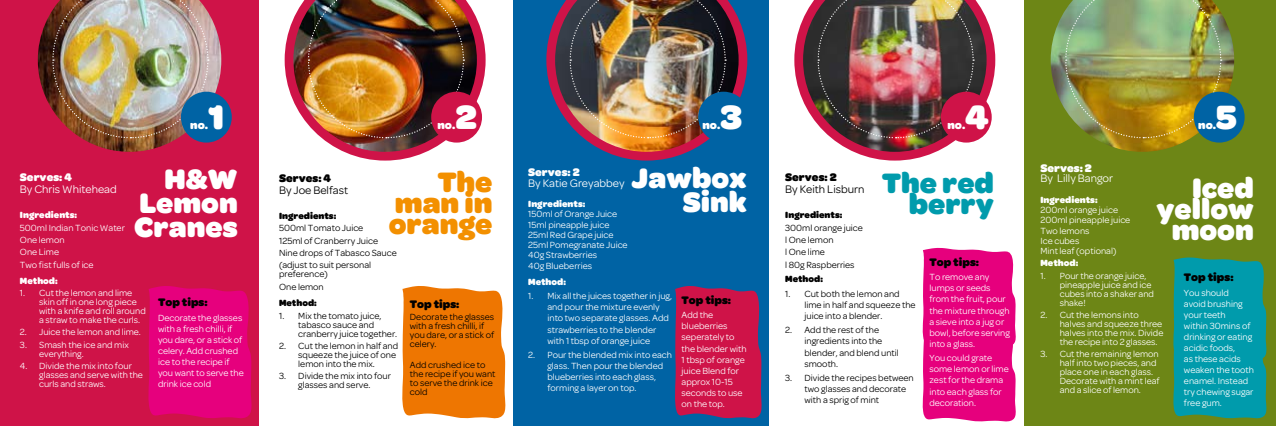
<style>
.page{position:relative;width:1276px;height:426px;background:#fff}
.page>*{position:absolute;margin:0;border:0;box-sizing:border-box;transform-origin:0 0}
.t1{font:900 36px "Omnes";color:#fff}
.t2{font:900 29.9px/24px "Omnes";color:#fff;text-align:right}
.t3{font:900 29.9px/21px "Omnes";color:#f39000;text-align:justify}
.t4{font:900 29.9px/21px "Omnes";color:#009bac;text-align:right}
.t5{font:900 12px "Omnes";color:#fff}
.t6{font:900 11.7px "Omnes";color:#000}
.t7{font:11.7px "Omnes";color:#fff}
.t8{font:11.7px "Omnes";color:#000}
.t9{font:900 11.7px "Omnes";color:#fff}
.t10{font:9.5px/11.1px "Omnes";color:#fff}
.t11{font:9.5px/8.9px "Omnes";color:#000}
.t12{font:900 9.5px "Omnes";color:#fff}
.t13{font:900 9.5px "Omnes";color:#000}
</style>
<div class="page">
<div style="left:513px;top:0;width:255px;height:425px;background:#0063a4"></div>
<div style="left:1024px;top:0;width:252px;height:425px;background:#6d8616"></div>
<div style="left:0;top:0;width:259px;height:425px;background:#cf1348"></div>
<svg style="left:148px;top:286px;width:104px;height:132px;background:#e40179"></svg>
<svg style="left:402px;top:286px;width:104px;height:132px;background:#ef7f12"></svg>
<svg style="left:1173px;top:257px;width:94px;height:161px;background:#0699a3"></svg>
<svg style="left:37px;top:11px;width:193px;height:141px"></svg>
<img style="left:1050px;top:12px;width:193px;height:140px">
<svg style="left:285px;top:0;width:200px;height:160px"></svg>
<img style="left:52px;top:0;width:157px;height:139px">
<img style="left:1064px;top:0;width:158px;height:139px">
<img style="left:307px;top:0;width:158px;height:139px">
<div style="left:181px;top:92px;width:51px;height:50px;background:#0063a4;border-radius:50%"></div>
<div style="left:1193px;top:92px;width:51px;height:50px;background:#0063a4;border-radius:50%"></div>
<div style="left:431px;top:92px;width:51px;height:50px;background:#cf1348;border-radius:50%"></div>
<svg style="left:546px;top:0;width:201px;height:160px"></svg>
<svg style="left:794px;top:0;width:201px;height:160px"></svg>
<img style="left:569px;top:0;width:157px;height:139px">
<img style="left:817px;top:0;width:157px;height:139px">
<div style="left:698px;top:92px;width:51px;height:50px;background:#0063a4;border-radius:50%"></div>
<div style="left:941px;top:92px;width:50px;height:50px;background:#cf1348;border-radius:50%"></div>
<div style="left:922px;top:247px;width:94px;height:174px;background:#e6007d"></div>
<svg style="left:675px;top:286px;width:87px;height:132px;background:#c1184e"></svg>
<h1 class="t1" style="left:208px;top:96px;width:17px">1</h1>
<p class="t5" style="left:190px;top:118px;width:19px">no.</p>
<h1 class="t1" style="left:455px;top:96px;width:23px">2</h1>
<p class="t5" style="left:437px;top:118px;width:19px">no.</p>
<h1 class="t1" style="left:720px;top:96px;width:23px">3</h1>
<p class="t5" style="left:702px;top:118px;width:19px">no.</p>
<h1 class="t1" style="left:965px;top:96px;width:25px">4</h1>
<p class="t5" style="left:947px;top:118px;width:19px">no.</p>
<h1 class="t1" style="left:1216px;top:96px;width:22px">5</h1>
<p class="t5" style="left:1198px;top:118px;width:19px">no.</p>
<p class="t9" style="left:1040px;top:161px;width:53px">Serves: 2</p>
<p class="t7" style="left:1040px;top:172px;width:74px">By Lilly Bangor</p>
<p class="t12" style="left:1040px;top:194px;width:59px">Ingredients:</p>
<p class="t10" style="left:1040px;top:205px;width:91px;line-height:10.2px">200ml orange juice<br>200ml pineapple juice<br>Two lemons<br>Ice cubes<br>Mint leaf (optional)</p>
<p class="t12" style="left:1040px;top:257px;width:39px">Method:</p>
<p class="t10" style="left:1059px;top:271px;width:96px;line-height:8.9px;text-indent:-19px">1. Pour the orange juice, pineapple juice and ice cubes into a shaker and shake!</p>
<p class="t10" style="left:1059px;top:310px;width:105px;line-height:8.9px;text-indent:-19px">2. Cut the lemons into halves and squeeze three halves into the mix. Divide the recipe into 2 glasses.</p>
<p class="t10" style="left:1059px;top:349px;width:101px;line-height:8.9px;text-indent:-19px">3. Cut the remaining lemon half into two pieces, and place one in each glass.<br>Decorate with a mint leaf and a slice of lemon.</p>
<h2 class="t2" style="left:631px;top:165px;width:117px">Jawbox<br>Sink</h2>
<h2 class="t4" style="left:882px;top:172px;width:113px">The red berry</h2>
<p class="t9" style="left:528px;top:165px;width:53px">Serves: 2</p>
<p class="t7" style="left:528px;top:176px;width:98px">By Katie Greyabbey</p>
<p class="t12" style="left:528px;top:198px;width:59px">Ingredients:</p>
<p class="t10" style="left:528px;top:209px;width:101px;line-height:10.2px">150ml of Orange Juice<br>15ml pineapple juice<br>25ml Red Grape juice<br>25ml Pomegranate Juice<br>40g Strawberries<br>40g Blueberries</p>
<p class="t12" style="left:528px;top:276px;width:39px">Method:</p>
<p class="t10" style="left:547px;top:290px;width:126px;text-indent:-19px">1. Mix all the juices together in jug, and pour the mixture evenly into two separate glasses. Add strawberries to the blender with 1 tbsp of orange juice</p>
<p class="t10" style="left:547px;top:349px;width:126px;text-indent:-19px">2. Pour the blended mix into each glass. Then pour the blended blueberries into each glass, forming a layer on top.</p>
<h2 class="t2" style="left:134px;top:167px;width:105px;text-align:justify;text-indent:30px">H&amp;W Lemon Cranes</h2>
<h2 class="t2" style="left:1156px;top:177px;width:99px;line-height:21px">Iced yellow moon</h2>
<h2 class="t3" style="left:389px;top:171px;width:105px;text-indent:49px">The man in orange</h2>
<p class="t9" style="left:20px;top:170px;width:54px">Serves: 4</p>
<p class="t7" style="left:20px;top:183px;width:98px">By Chris Whitehead</p>
<p class="t12" style="left:20px;top:209px;width:59px">Ingredients:</p>
<p class="t10" style="left:20px;top:221px;width:106px;line-height:12.4px">500ml Indian Tonic Water<br>One lemon<br>One Lime<br>Two fist fulls of ice</p>
<p class="t12" style="left:20px;top:275px;width:39px">Method:</p>
<p class="t10" style="left:39px;top:288px;width:108px;line-height:8.9px;text-indent:-19px">1. Cut the lemon and lime skin off in one long piece with a knife and roll around a straw to make the curls.</p>
<p class="t10" style="left:20px;top:326px;width:122px">2. Juice the lemon and lime.</p>
<p class="t10" style="left:39px;top:340px;width:91px;line-height:8.9px;text-indent:-19px">3. Smash the ice and mix everything.</p>
<p class="t10" style="left:39px;top:361px;width:105px;line-height:8.9px;text-indent:-19px">4. Divide the mix into four glasses and serve with the curls and straws.</p>
<p class="t6" style="left:785px;top:170px;width:53px">Serves: 2</p>
<p class="t8" style="left:785px;top:183px;width:81px">By Keith Lisburn</p>
<p class="t13" style="left:785px;top:209px;width:59px">Ingredients:</p>
<p class="t11" style="left:785px;top:221px;width:79px;line-height:12.4px">300ml orange juice l One lemon<br>l One lime<br>l 80g Raspberries</p>
<p class="t13" style="left:785px;top:273px;width:39px">Method:</p>
<p class="t11" style="left:804px;top:287px;width:113px;line-height:11.1px;text-indent:-19px">1. Cut both the lemon and lime in half and squeeze the juice into a blender.</p>
<p class="t11" style="left:804px;top:324px;width:96px;line-height:11.1px;text-indent:-19px">2. Add the rest of the ingredients into the blender, and blend until smooth.</p>
<p class="t11" style="left:804px;top:372px;width:111px;line-height:11.1px;text-indent:-19px">3. Divide the recipes between two glasses and decorate with a sprig of mint</p>
<p class="t6" style="left:279px;top:171px;width:54px">Serves: 4</p>
<p class="t8" style="left:279px;top:183px;width:71px">By Joe Belfast</p>
<p class="t13" style="left:279px;top:210px;width:59px">Ingredients:</p>
<p class="t11" style="left:279px;top:222px;width:119px;line-height:12.4px">500ml Tomato Juice<br>125ml of Cranberry Juice<br>Nine drops of Tabasco Sauce (adjust to suit personal</p>
<p class="t11" style="left:279px;top:268px;width:50px;line-height:12.4px">preference)<br>One lemon</p>
<p class="t13" style="left:279px;top:297px;width:39px">Method:</p>
<p class="t11" style="left:298px;top:311px;width:100px;text-indent:-19px">1. Mix the tomato juice, tabasco sauce and cranberry juice together.</p>
<p class="t11" style="left:298px;top:341px;width:101px;text-indent:-19px">2. Cut the lemon in half and squeeze the juice of one lemon into the mix.</p>
<p class="t11" style="left:279px;top:371px;width:113px;text-align:center">3. Divide the mix into four glasses and serve.</p>
<p class="t6" style="left:929px;top:255px;width:51px">Top tips:</p>
<p class="t10" style="left:929px;top:271px;width:82px">To remove any lumps or seeds from the fruit, pour the mixture through a sieve into a jug or bowl, before serving into a glass.</p>
<p class="t10" style="left:929px;top:352px;width:81px">You could grate some lemon or lime zest for the drama into each glass for decoration.</p>
<p class="t6" style="left:1184px;top:270px;width:51px">Top tips:</p>
<p class="t10" style="left:1184px;top:286px;width:72px">You should<br>avoid brushing your teeth<br>within 30mins of drinking or eating acidic foods,<br>as these acids weaken the tooth enamel. Instead try chewing sugar free gum.</p>
<p class="t6" style="left:681px;top:292px;width:51px">Top tips:</p>
<p class="t10" style="left:681px;top:309px;width:67px">Add the blueberries seperately to the blender with<br>1 tbsp of orange juice Blend for approx 10-15 seconds to use on the top.</p>
<p class="t6" style="left:158px;top:295px;width:51px">Top tips:</p>
<p class="t10" style="left:158px;top:311px;width:87px">Decorate the glasses with a fresh chilli, if you dare, or a stick of celery. Add crushed ice to the recipe if you want to serve the drink ice cold</p>
<p class="t6" style="left:410px;top:296px;width:51px">Top tips:</p>
<p class="t11" style="left:410px;top:312px;width:86px">Decorate the glasses with a fresh chilli, if you dare, or a stick of celery.</p>
<p class="t11" style="left:410px;top:360px;width:87px">Add crushed ice to the recipe if you want to serve the drink ice cold</p>
</div>
